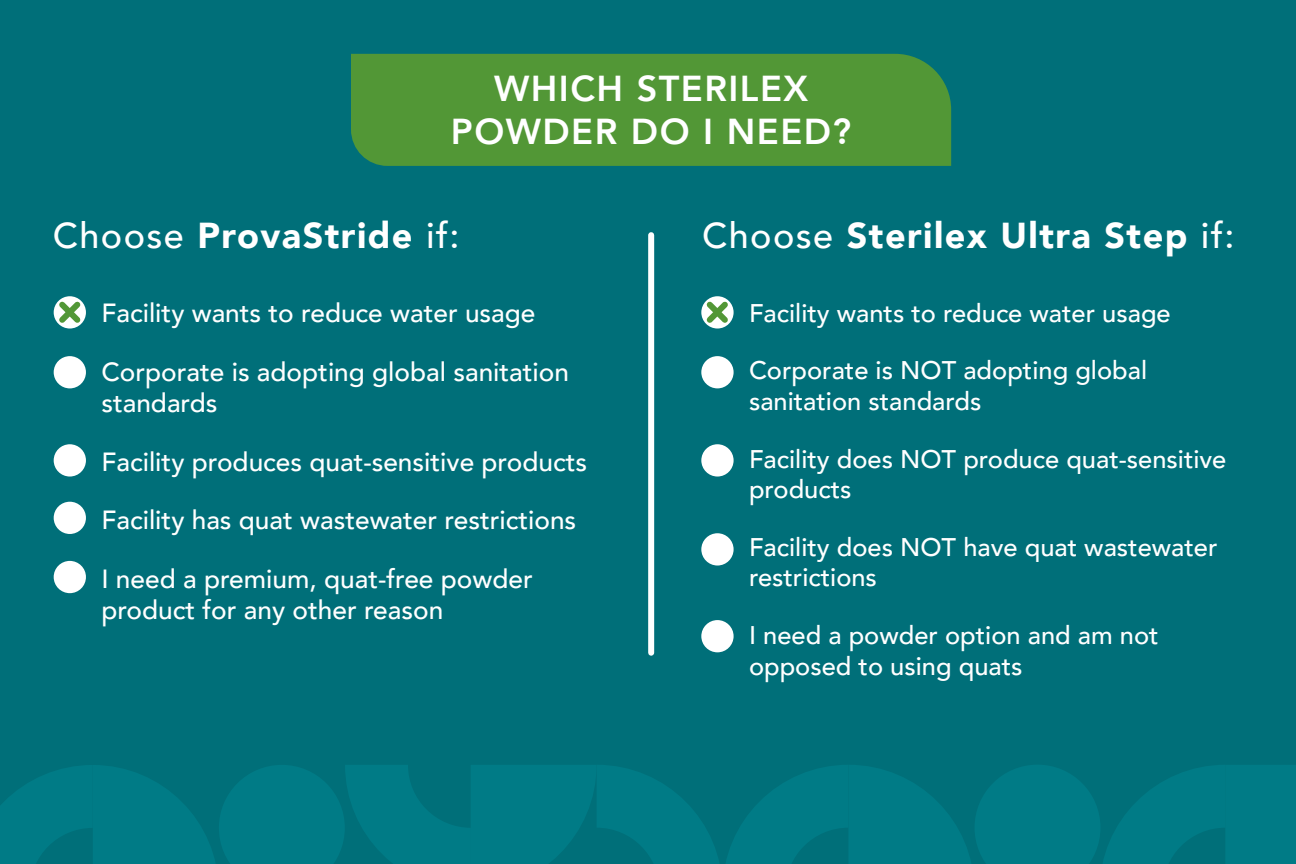
<style>
.page{position:relative;width:1296px;height:864px;background:#006f79}
.page>*{position:absolute;margin:0;border:0;box-sizing:border-box;transform-origin:0 0}
.t1{font:900 36px "Avenir";letter-spacing:.04em;color:#fff}
.t2{font:800 36px/43.2px "Avenir";letter-spacing:.04em;color:#fff;text-align:center}
.t3{font:500 26.4px/31.5px "Avenir";color:#fff}
.t4{font:500 25.5px/30.6px "Avenir";color:#fff}
.s1{font-weight:500}
</style>
<div class="page">
<div style="left:648px;top:235px;width:6px;height:418px;background:#fff"></div>
<svg style="left:701px;top:296px;width:33px;height:33px"></svg>
<div style="left:54px;top:356px;width:32px;height:32px;background:#fff;border-radius:50%"></div>
<div style="left:701px;top:356px;width:33px;height:32px;background:#fff;border-radius:50%"></div>
<div style="left:54px;top:444px;width:32px;height:33px;background:#fff;border-radius:50%"></div>
<div style="left:701px;top:444px;width:33px;height:33px;background:#fff;border-radius:50%"></div>
<div style="left:54px;top:502px;width:32px;height:32px;background:#fff;border-radius:50%"></div>
<div style="left:701px;top:533px;width:33px;height:33px;background:#fff;border-radius:50%"></div>
<div style="left:54px;top:561px;width:32px;height:32px;background:#fff;border-radius:50%"></div>
<div style="left:701px;top:620px;width:33px;height:32px;background:#fff;border-radius:50%"></div>
<svg style="left:54px;top:296px;width:32px;height:32px"></svg>
<svg style="left:701px;top:296px;width:32px;height:32px"></svg>
<div style="left:351px;top:54px;width:600px;height:112px;background:#529736"></div>
<svg style="left:0;top:765px;width:1296px;height:99px"></svg>
<h1 class="t2" style="left:451px;top:67px;width:402px">WHICH STERILEX<br>POWDER DO I NEED?</h1>
<h1 class="t1" style="left:53px;top:221px;width:408px"><span class="s1">Choose</span> ProvaStride <span class="s1">if:</span></h1>
<h1 class="t1" style="left:702px;top:221px;width:534px"><span class="s1">Choose</span> Sterilex Ultra Step <span class="s1">if:</span></h1>
<p class="t3" style="left:101px;top:300px;width:436px">Facility wants to reduce water usage</p>
<p class="t3" style="left:101px;top:359px;width:469px">Corporate is adopting global sanitation standards</p>
<p class="t3" style="left:101px;top:449px;width:487px">Facility produces quat-sensitive products</p>
<p class="t3" style="left:101px;top:507px;width:476px">Facility has quat wastewater restrictions</p>
<p class="t3" style="left:101px;top:566px;width:433px">I need a premium, quat-free powder product for any other reason</p>
<p class="t4" style="left:749px;top:300px;width:423px">Facility wants to reduce water usage</p>
<p class="t4" style="left:749px;top:358px;width:400px">Corporate is NOT adopting global sanitation standards</p>
<p class="t4" style="left:749px;top:446px;width:479px">Facility does NOT produce quat-sensitive products</p>
<p class="t4" style="left:749px;top:534px;width:470px">Facility does NOT have quat wastewater restrictions</p>
<p class="t4" style="left:749px;top:622px;width:411px">I need a powder option and am not opposed to using quats</p>
</div>
